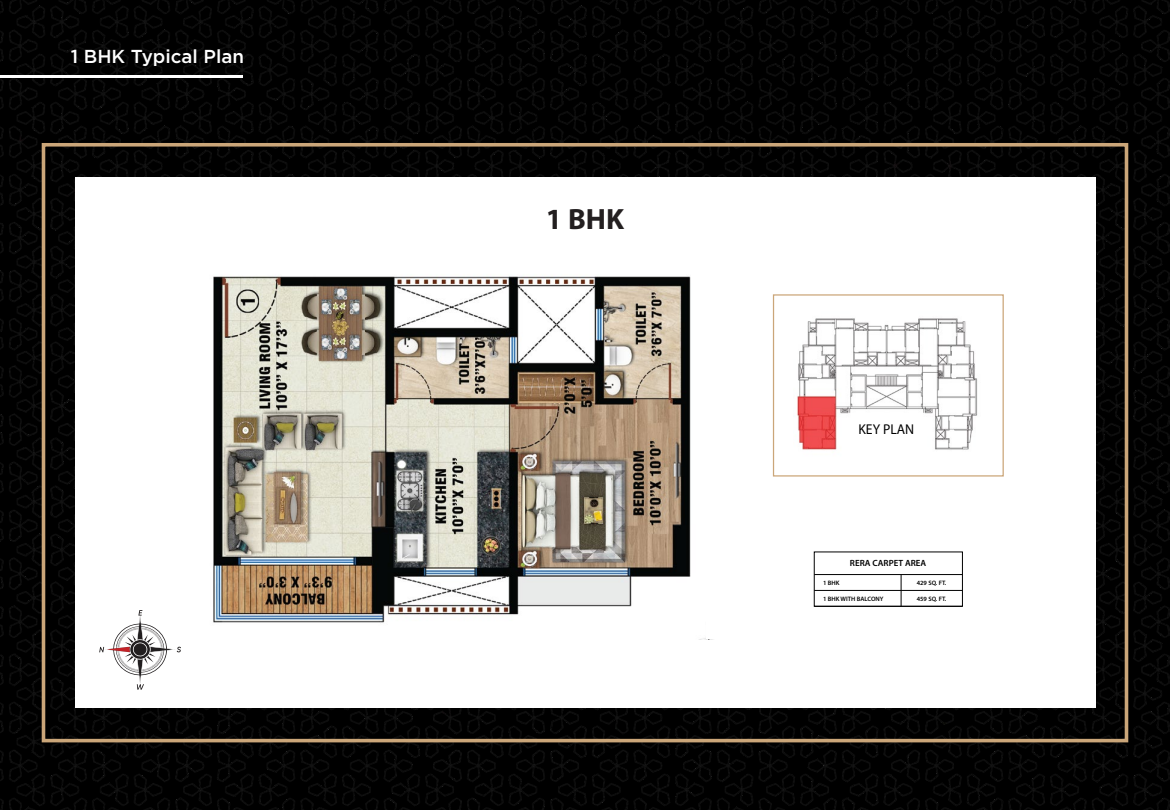
<style>
.page{position:relative;width:1170px;height:810px;background:#fff}
.page>*{position:absolute;margin:0;border:0;box-sizing:border-box;transform-origin:0 0}
.t1{font:700 29.38px "Myriad Pro";color:#231f20}
.t2{font:500 18.75px "Gotham";color:#fff}
.t3{font:14.25px "Myriad Pro";color:#000;scale:.96 1}
.t4{font:600 9px "Myriad Pro";color:#000}
.t5{font:600 6.38px "Myriad Pro";color:#000}
</style>
<div class="page">
<img style="left:1px;top:0;width:1168px;height:810px">
<img style="left:1px;top:75px;width:242px;height:3px">
<div style="left:75px;top:177px;width:1020px;height:531px;background:#fff"></div>
<div style="left:42px;top:143px;width:1086px;height:599px;border:4px solid #cba679"></div>
<img style="left:213px;top:276px;width:493px;height:363px">
<img style="left:797px;top:318px;width:181px;height:132px">
<div style="left:773px;top:294px;width:231px;height:183px;border:1px solid #cba679"></div>
<hr style="left:814px;top:590px;width:148px;height:1px;background:#000">
<hr style="left:814px;top:574px;width:148px;height:1px;background:#000">
<hr style="left:814px;top:606px;width:148px;height:1px;background:#000">
<hr style="left:901px;top:575px;width:1px;height:31px;background:#000">
<svg style="left:99px;top:610px;width:82px;height:80px"></svg>
<h2 class="t2" style="left:71px;top:44px;width:175px">1 BHK Typical Plan</h2>
<h1 class="t1" style="left:546px;top:200px;width:80px">1 BHK</h1>
<h3 class="t3" style="left:858px;top:421px;width:60px">KEY PLAN</h3>
<h3 class="t4" style="left:850px;top:557px;width:78px">RERA CARPET AREA</h3>
<p class="t5" style="left:823px;top:579px;width:18px">1 BHK</p>
<p class="t5" style="left:917px;top:579px;width:31px">429 SQ. FT.</p>
<p class="t5" style="left:823px;top:595px;width:62px">1 BHK WITH BALCONY</p>
<p class="t5" style="left:917px;top:595px;width:31px">459 SQ. FT.</p>
</div>
